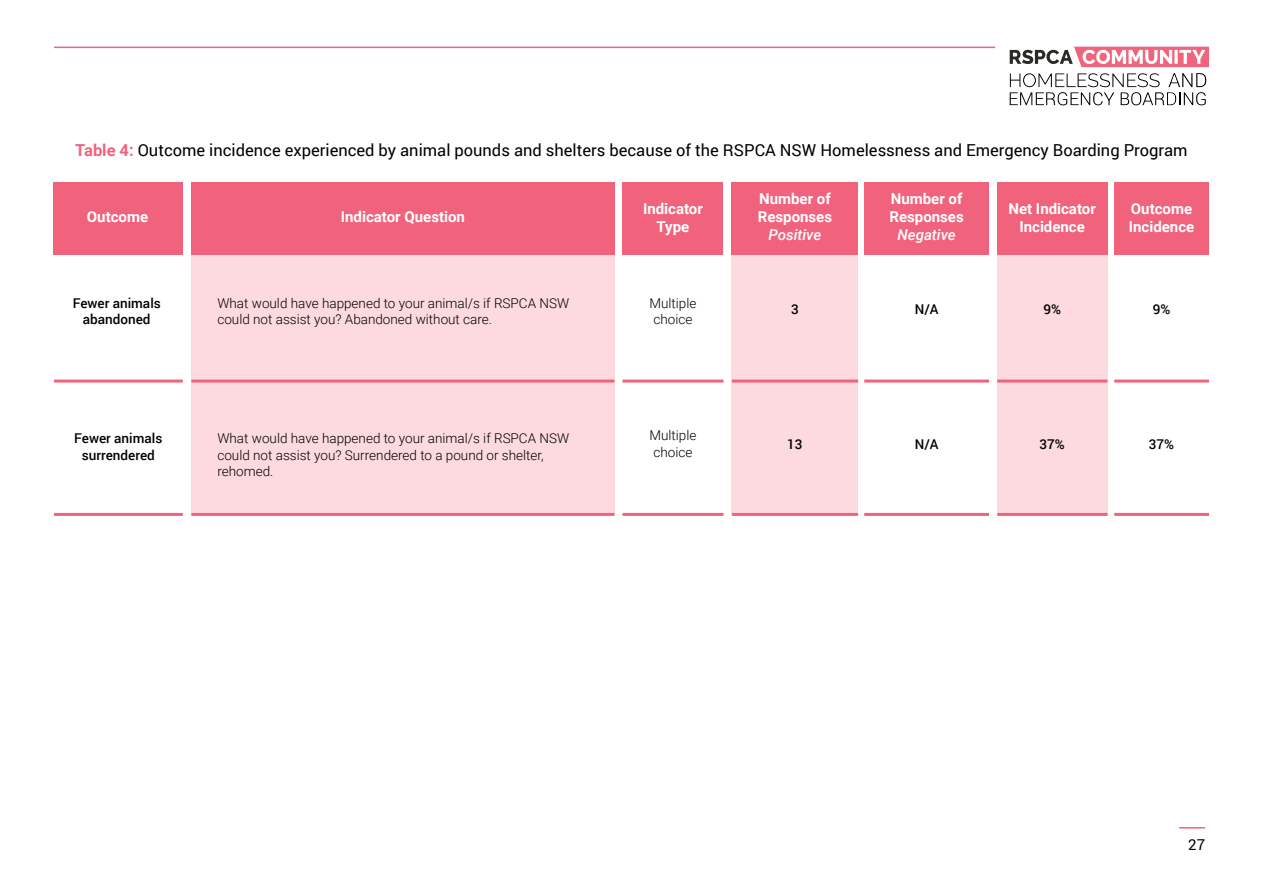
<style>
.page{position:relative;width:1263px;height:893px;background:#fff}
.page>*{position:absolute;margin:0;border:0;box-sizing:border-box;transform-origin:0 0}
.t1{font:16.5px "Roboto";color:#000}
.t2{font:700 15px/18px "Roboto";color:#fff}
.t3{font:italic 500 15px "Roboto";color:#fff}
.t4{font:15px "Roboto";color:#000}
.t5{font:300 13.5px/16.2px "Roboto";color:#000}
.t6{font:500 13.5px/16.2px "Roboto";color:#000;text-align:center}
.s1{font-weight:700;color:#f1637d}
</style>
<div class="page">
<hr style="left:54px;top:47px;width:941px;height:1px;background:#f1637d">
<hr style="left:1179px;top:827px;width:26px;height:2px;background:#f1637d">
<div style="left:997px;top:183px;width:110px;height:331px;background:#fcdadf"></div>
<div style="left:732px;top:183px;width:126px;height:331px;background:#fcdadf"></div>
<div style="left:191px;top:182px;width:423px;height:332px;background:#fcdadf"></div>
<div style="left:54px;top:182px;width:129px;height:73px;background:#f1637d"></div>
<div style="left:191px;top:182px;width:423px;height:73px;background:#f1637d"></div>
<div style="left:1114px;top:182px;width:95px;height:73px;background:#f1637d"></div>
<div style="left:997px;top:182px;width:110px;height:73px;background:#f1637d"></div>
<div style="left:622px;top:182px;width:101px;height:73px;background:#f1637d"></div>
<div style="left:732px;top:182px;width:126px;height:73px;background:#f1637d"></div>
<div style="left:864px;top:182px;width:125px;height:73px;background:#f1637d"></div>
<hr style="left:191px;top:513px;width:423px;height:3px;background:#f1637d">
<hr style="left:732px;top:513px;width:126px;height:3px;background:#f1637d">
<hr style="left:997px;top:513px;width:110px;height:3px;background:#f1637d">
<hr style="left:622px;top:513px;width:101px;height:3px;background:#f1637d">
<hr style="left:864px;top:513px;width:125px;height:3px;background:#f1637d">
<hr style="left:54px;top:513px;width:129px;height:3px;background:#f1637d">
<hr style="left:1114px;top:513px;width:95px;height:3px;background:#f1637d">
<hr style="left:191px;top:380px;width:423px;height:3px;background:#f1637d">
<hr style="left:732px;top:380px;width:126px;height:3px;background:#f1637d">
<hr style="left:997px;top:380px;width:110px;height:3px;background:#f1637d">
<hr style="left:622px;top:380px;width:101px;height:3px;background:#f1637d">
<hr style="left:864px;top:380px;width:125px;height:3px;background:#f1637d">
<hr style="left:54px;top:380px;width:129px;height:3px;background:#f1637d">
<hr style="left:1114px;top:380px;width:95px;height:3px;background:#f1637d">
<svg style="left:1010px;top:73px;width:196px;height:33px"></svg>
<svg style="left:1010px;top:47px;width:199px;height:20px"></svg>
<p class="t1" style="left:75px;top:144px;width:1114px"><span class="s1">Table 4:</span> Outcome incidence experienced by animal pounds and shelters because of the RSPCA NSW Homelessness and Emergency Boarding Program</p>
<p class="t2" style="left:87px;top:209px;width:63px">Outcome</p>
<p class="t2" style="left:341px;top:208px;width:126px">Indicator Question</p>
<p class="t2" style="left:643px;top:200px;width:61px;text-align:center">Indicator<br>Type</p>
<p class="t2" style="left:758px;top:190px;width:76px">Number of<br>Responses</p>
<p class="t3" style="left:768px;top:229px;width:54px">Positive</p>
<p class="t2" style="left:889px;top:190px;width:76px">Number of<br>Responses</p>
<p class="t3" style="left:897px;top:229px;width:60px">Negative</p>
<p class="t2" style="left:1008px;top:200px;width:89px;text-align:center">Net Indicator<br>Incidence</p>
<p class="t2" style="left:1129px;top:200px;width:67px">Outcome<br>Incidence</p>
<p class="t6" style="left:73px;top:296px;width:90px">Fewer animals abandoned</p>
<p class="t5" style="left:217px;top:296px;width:353px">What would have happened to your animal/s if RSPCA NSW could not assist you? Abandoned without care.</p>
<p class="t5" style="left:649px;top:296px;width:48px;text-align:center">Multiple choice</p>
<p class="t6" style="left:791px;top:302px;width:9px">3</p>
<p class="t6" style="left:915px;top:302px;width:25px">N/A</p>
<p class="t6" style="left:1043px;top:302px;width:19px">9%</p>
<p class="t6" style="left:1153px;top:302px;width:19px">9%</p>
<p class="t6" style="left:74px;top:431px;width:90px">Fewer animals surrendered</p>
<p class="t5" style="left:217px;top:431px;width:353px">What would have happened to your animal/s if RSPCA NSW could not assist you? Surrendered to a pound or shelter, rehomed.</p>
<p class="t5" style="left:649px;top:428px;width:48px;text-align:center">Multiple choice</p>
<p class="t6" style="left:787px;top:437px;width:17px">13</p>
<p class="t6" style="left:915px;top:437px;width:25px">N/A</p>
<p class="t6" style="left:1039px;top:437px;width:27px">37%</p>
<p class="t6" style="left:1149px;top:437px;width:27px">37%</p>
<p class="t4" style="left:1188px;top:839px;width:18px">27</p>
</div>
